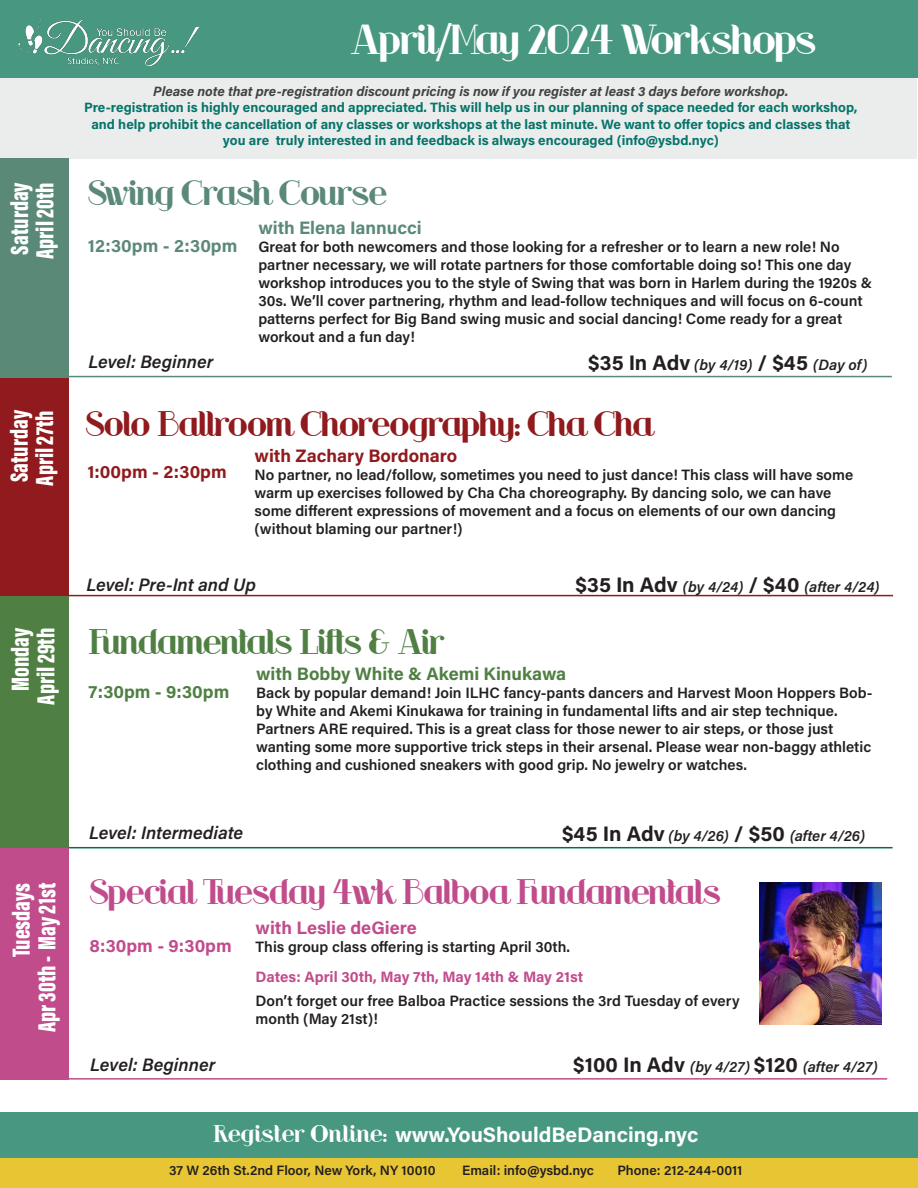
<style>
.page{position:relative;width:918px;height:1188px;background:#fff}
.page>*{position:absolute;margin:0;border:0;box-sizing:border-box;transform-origin:0 0}
.t1{font:39px "Riot Squad";color:#fff}
.t2{font:33px "Riot Squad";color:#c14c8c}
.t3{font:33px "Riot Squad";color:#901a1d}
.t4{font:33px "Riot Squad";letter-spacing:-.015em;color:#4f7f43}
.t5{font:33px "Riot Squad";color:#5b8978}
.t6{font:900 25.5px "Acumin Pro Extra Cond";color:#fff}
.t7{font:700 21px "Acumin Pro";color:#fff}
.t8{font:italic 600 18px "Acumin Pro";color:#231f20}
.t9{font:700 18px "Acumin Pro";color:#4f7f43}
.t10{font:700 18px "Acumin Pro";color:#901a1d}
.t11{font:700 18px "Acumin Pro";color:#5b8978}
.t12{font:700 18px "Acumin Pro";color:#c14c8c}
.t13{font:600 15px/18px "Acumin Pro";color:#231f20}
.t14{font:italic 600 15px "Acumin Pro";color:#231f20}
.t15{font:700 15px "Acumin Pro";letter-spacing:-.005em;color:#c14c8c}
.t16{font:700 13.5px "Acumin Pro";color:#04746a}
.t17{font:italic 700 13.5px "Acumin Pro";color:#414142}
.t18{font:600 13.5px "Acumin Pro";color:#231f20}
.s1{font-weight:700;font-style:normal;font-size:21px}
.s2{font-family:"Riot Squad NF";font-weight:400;font-size:22.5px}
</style>
<div class="page">
<hr style="left:39px;top:847px;width:854px;height:1px;background:#00704c">
<div style="left:1px;top:78px;width:916px;height:80px;background:#ebecec"></div>
<div style="left:0;top:1158px;width:918px;height:30px;background:#e8c532"></div>
<div style="left:0;top:1112px;width:918px;height:46px;background:#489780"></div>
<div style="left:0;top:0;width:918px;height:78px;background:#489780"></div>
<img style="left:18px;top:20px;width:181px;height:46px">
<hr style="left:0;top:595px;width:893px;height:1px;background:#901a1d">
<div style="left:0;top:376px;width:68px;height:220px;background:#901a1d"></div>
<div style="left:0;top:596px;width:68px;height:252px;background:#4f7f43"></div>
<div style="left:0;top:158px;width:69px;height:219px;background:#5b8978"></div>
<hr style="left:38px;top:376px;width:854px;height:1px;background:#5b8978">
<div style="left:0;top:848px;width:69px;height:232px;background:#c14c8c"></div>
<img style="left:760px;top:883px;width:121px;height:142px">
<hr style="left:33px;top:1078px;width:854px;height:2px;background:#c14c8c">
<p class="t6" style="left:4px;top:255px;width:74px;rotate:-90deg">Saturday</p>
<p class="t6" style="left:29px;top:259px;width:78px;rotate:-90deg">April 20th</p>
<p class="t6" style="left:4px;top:482px;width:74px;rotate:-90deg">Saturday</p>
<p class="t6" style="left:29px;top:486px;width:77px;rotate:-90deg">April 27th</p>
<p class="t6" style="left:5px;top:691px;width:65px;rotate:-90deg">Monday</p>
<p class="t6" style="left:30px;top:705px;width:78px;rotate:-90deg">April 29th</p>
<p class="t6" style="left:6px;top:957px;width:76px;rotate:-90deg">Tuesdays</p>
<p class="t6" style="left:31px;top:1032px;width:151px;rotate:-90deg">Apr 30th - May 21st</p>
<p class="t1" style="left:351px;top:18px;width:467px">April/May 2024 Workshops</p>
<p class="t17" style="left:153px;top:82px;width:637px">Please note that pre-registration discount pricing is now if you register at least 3 days before workshop.</p>
<p class="t16" style="left:84px;top:98px;width:775px">Pre-registration is highly encouraged and appreciated. This will help us in our planning of space needed for each workshop,</p>
<p class="t16" style="left:91px;top:115px;width:761px">and help prohibit the cancellation of any classes or workshops at the last minute. We want to offer topics and classes that</p>
<p class="t16" style="left:223px;top:131px;width:497px">you are truly interested in and feedback is always encouraged (info@ysbd.nyc)</p>
<p class="t5" style="left:88px;top:175px;width:301px">Swing Crash Course</p>
<p class="t11" style="left:88px;top:233px;width:151px">12:30pm - 2:30pm</p>
<p class="t11" style="left:258px;top:215px;width:165px">with Elena Iannucci</p>
<p class="t13" style="left:258px;top:237px;width:615px">Great for both newcomers and those looking for a refresher or to learn a new role! No partner necessary, we will rotate partners for those comfortable doing so! This one day workshop introduces you to the style of Swing that was born in Harlem during the 1920s &amp; 30s. We’ll cover partnering, rhythm and lead-follow techniques and will focus on 6-count patterns perfect for Big Band swing music and social dancing! Come ready for a great workout and a fun day!</p>
<p class="t8" style="left:88px;top:349px;width:127px">Level: Beginner</p>
<p class="t14" style="left:588px;top:354px;width:281px"><span class="s1">$35 In Adv</span> (by 4/19) <span class="s1">/ $45</span> (Day of)</p>
<p class="t3" style="left:86px;top:405px;width:569px">Solo Ballroom Choreography: Cha Cha</p>
<p class="t10" style="left:88px;top:459px;width:141px">1:00pm - 2:30pm</p>
<p class="t10" style="left:255px;top:443px;width:204px">with Zachary Bordonaro</p>
<p class="t13" style="left:255px;top:465px;width:600px">No partner, no lead/follow, sometimes you need to just dance! This class will have some warm up exercises followed by Cha Cha choreography. By dancing solo, we can have some different expressions of movement and a focus on elements of our own dancing (without blaming our partner!)</p>
<p class="t8" style="left:86px;top:572px;width:171px">Level: Pre-Int and Up</p>
<p class="t14" style="left:576px;top:576px;width:305px"><span class="s1">$35 In Adv</span> (by 4/24) <span class="s1">/ $40</span> (after 4/24)</p>
<p class="t4" style="left:89px;top:623px;width:358px">Fundamentals Lifts &amp; Air</p>
<p class="t9" style="left:89px;top:680px;width:142px">7:30pm - 9:30pm</p>
<p class="t9" style="left:256px;top:661px;width:311px">with Bobby White &amp; Akemi Kinukawa</p>
<p class="t13" style="left:256px;top:683px;width:618px">Back by popular demand! Join ILHC fancy-pants dancers and Harvest Moon Hoppers Bob&shy;by White and Akemi Kinukawa for training in fundamental lifts and air step technique.</p>
<p class="t13" style="left:256px;top:719px;width:617px">Partners ARE required. This is a great class for those newer to air steps, or those just wanting some more supportive trick steps in their arsenal. Please wear non-baggy athletic clothing and cushioned sneakers with good grip. No jewelry or watches.</p>
<p class="t8" style="left:89px;top:820px;width:156px">Level: Intermediate</p>
<p class="t14" style="left:562px;top:825px;width:304px"><span class="s1">$45 In Adv</span> (by 4/26) <span class="s1">/ $50</span> (after 4/26)</p>
<p class="t2" style="left:90px;top:874px;width:632px">Special Tuesday 4wk Balboa Fundamentals</p>
<p class="t12" style="left:90px;top:933px;width:144px">8:30pm - 9:30pm</p>
<p class="t12" style="left:256px;top:915px;width:163px">with Leslie deGiere</p>
<p class="t13" style="left:256px;top:937px;width:316px">This group class offering is starting April 30th.</p>
<p class="t15" style="left:256px;top:966px;width:329px">Dates: April 30th, May 7th, May 14th &amp; May 21st</p>
<p class="t13" style="left:256px;top:991px;width:486px">Don’t forget our free Balboa Practice sessions the 3rd Tuesday of every month (May 21st)!</p>
<p class="t8" style="left:90px;top:1052px;width:127px">Level: Beginner</p>
<p class="t14" style="left:573px;top:1056px;width:306px"><span class="s1">$100 In Adv</span> (by 4/27) <span class="s1">$120</span> (after 4/27)</p>
<p class="t7" style="left:213px;top:1119px;width:487px"><span class="s2">Register Online:</span> www.YouShouldBeDancing.nyc</p>
<p class="t18" style="left:169px;top:1161px;width:268px">37 W 26th St.2nd Floor, New York, NY 10010</p>
<p class="t18" style="left:462px;top:1161px;width:133px">Email: info@ysbd.nyc</p>
<p class="t18" style="left:617px;top:1161px;width:127px">Phone: 212-244-0011</p>
</div>
